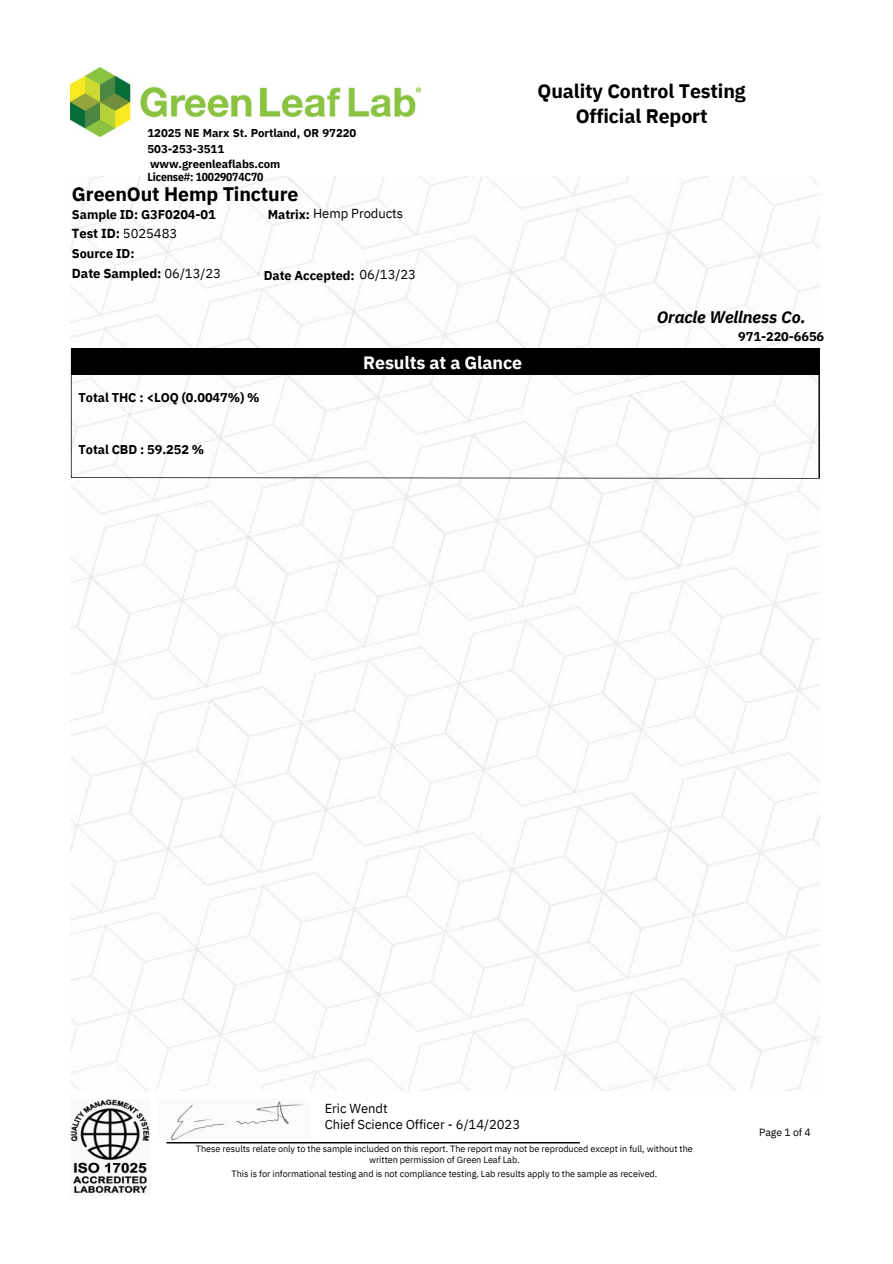
<style>
.page{position:relative;width:893px;height:1264px;background:#fff}
.page>*{position:absolute;margin:0;border:0;box-sizing:border-box;transform-origin:0 0}
.t1{font:700 19.5px/25.2px "IBM Plex Sans";letter-spacing:-.005em;color:#000;text-align:center}
.t2{font:700 17.85px "IBM Plex Sans";letter-spacing:-.005em;color:#fff}
.t3{font:italic 700 16.65px "IBM Plex Sans";letter-spacing:-.005em;color:#000}
.t4{font:13.05px "IBM Plex Sans";letter-spacing:-.005em;color:#000}
.t5{font:700 13.05px "IBM Plex Sans";letter-spacing:-.005em;color:#000}
.t6{font:700 12.75px "IBM Plex Sans";letter-spacing:-.005em;color:#000}
.t7{font:700 11.55px "IBM Plex Sans Cond";letter-spacing:-.015em;color:#000}
.t8{font:700 11.4px/15.3px "IBM Plex Sans";letter-spacing:-.005em;color:#000}
.t9{font:10.35px "IBM Plex Sans";letter-spacing:-.005em;color:#000}
.t10{font:9.15px/10.9px "IBM Plex Sans";letter-spacing:-.005em;color:#000;text-align:center}
.s1{font-weight:400}
.s2{font-weight:700;font-size:12.75px}
.s3{font-weight:400;font-size:13.05px}
</style>
<div class="page">
<svg style="left:166px;top:1142px;width:413px;height:1px"></svg>
<img style="left:71px;top:67px;width:349px;height:70px">
<img style="left:71px;top:176px;width:748px;height:914px">
<svg style="left:71px;top:348px;width:748px;height:130px"></svg>
<div style="left:72px;top:348px;width:747px;height:26px;background:#000"></div>
<img style="left:171px;top:1101px;width:133px;height:38px">
<img style="left:71px;top:1099px;width:79px;height:95px">
<p class="t8" style="left:147px;top:125px;width:210px">12025 NE Marx St. Portland, OR 97220<br>503-253-3511 www.greenleaflabs.com</p>
<p class="t7" style="left:147px;top:169px;width:117px">License#: 10029074C70</p>
<p class="t6" style="left:72px;top:206px;width:145px">Sample ID: G3F0204-01</p>
<p class="t5" style="left:72px;top:224px;width:107px">Test ID: <span class="s1">5025483</span></p>
<p class="t6" style="left:72px;top:244px;width:64px">Source ID:</p>
<p class="t5" style="left:72px;top:265px;width:150px">Date Sampled: <span class="s1">06/13/23</span></p>
<p class="t1" style="left:72px;top:181px;width:228px">GreenOut Hemp Tincture</p>
<p class="t4" style="left:268px;top:204px;width:137px"><span class="s2">Matrix:</span> Hemp Products</p>
<p class="t6" style="left:264px;top:267px;width:154px">Date Accepted: <span class="s3">06/13/23</span></p>
<p class="t6" style="left:79px;top:389px;width:182px">Total THC : &lt;LOQ (0.0047%) %</p>
<p class="t6" style="left:79px;top:440px;width:127px">Total CBD : 59.252 %</p>
<p class="t2" style="left:363px;top:350px;width:161px">Results at a Glance</p>
<p class="t1" style="left:537px;top:78px;width:210px">Quality Control Testing<br>Official Report</p>
<p class="t3" style="left:656px;top:306px;width:150px">Oracle Wellness Co.</p>
<p class="t6" style="left:738px;top:328px;width:87px">971-220-6656</p>
<p class="t4" style="left:325px;top:1099px;width:64px">Eric Wendt</p>
<p class="t4" style="left:325px;top:1115px;width:197px">Chief Science Officer - 6/14/2023</p>
<p class="t9" style="left:759px;top:1125px;width:53px">Page 1 of 4</p>
<p class="t10" style="left:196px;top:1142px;width:498px">These results relate only to the sample included on this report. The report may not be reproduced except in full, without the written permission of Green Leaf Lab.</p>
<p class="t10" style="left:231px;top:1167px;width:427px">This is for informational testing and is not compliance testing. Lab results apply to the sample as received.</p>
</div>
